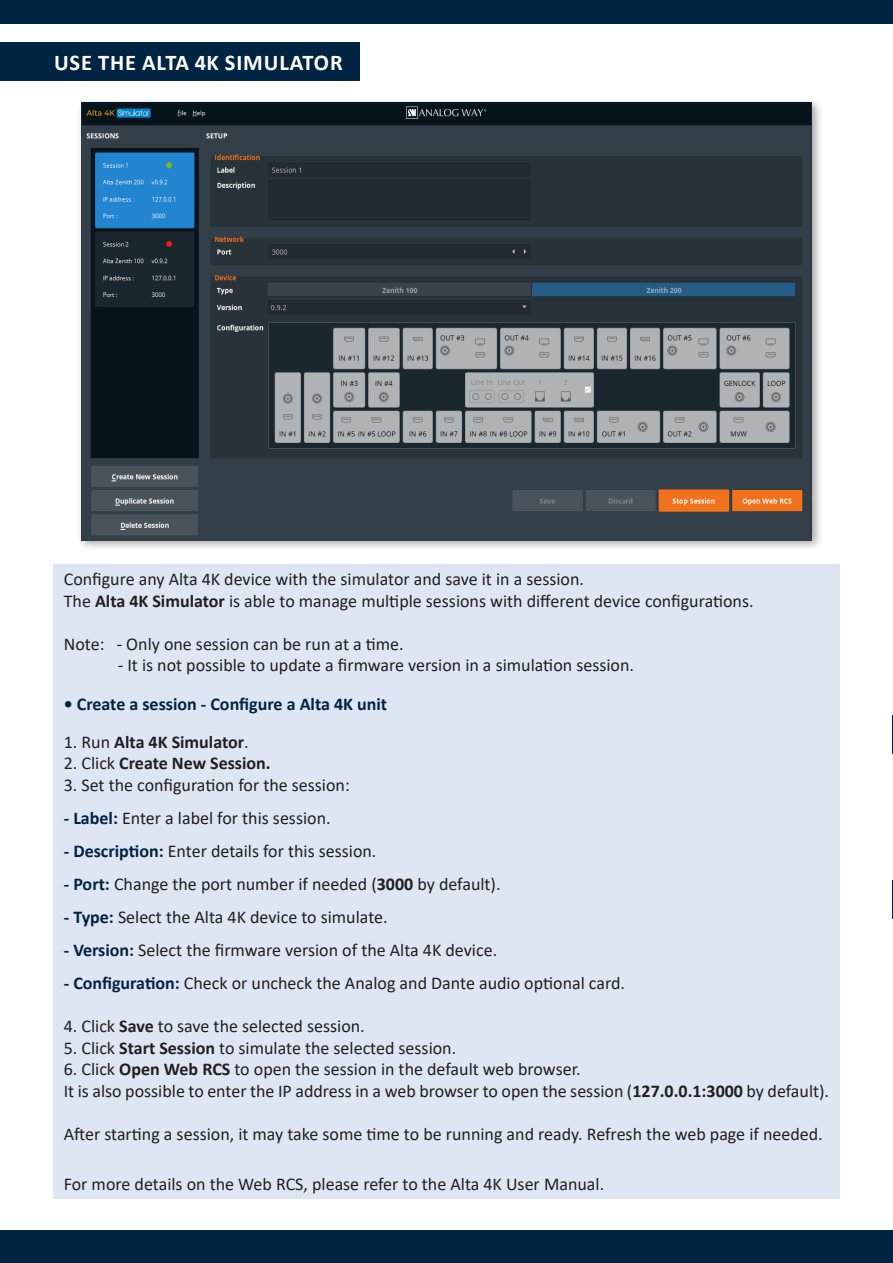
<style>
.page{position:relative;width:893px;height:1263px;background:#fff}
.page>*{position:absolute;margin:0;border:0;box-sizing:border-box;transform-origin:0 0}
.t1{font:700 22.5px "Calibri";letter-spacing:.04em;color:#fff}
.calibri-noir-12{font:18px "Calibri";color:#231f20}
.calibri-noir-12-2{font:700 18px "Calibri";color:#231f20}
.calibri-noir-12-3{font:700 18px "Calibri";color:#002442}
.s1{font-weight:700}
.s2{font-weight:400}
.s3{font-weight:700;color:#002442}
</style>
<div class="page">
<div style="left:0;top:0;width:893px;height:24px;background:#002442"></div>
<div style="left:0;top:1231px;width:893px;height:32px;background:#002442"></div>
<div style="left:53px;top:564px;width:787px;height:635px;background:#dee5f3"></div>
<div style="left:0;top:43px;width:360px;height:38px;background:#002442"></div>
<div style="left:76px;top:97px;width:747px;height:455px;background:#231f20;opacity:.4"></div>
<img style="left:81px;top:102px;width:731px;height:439px">
<hr style="left:892px;top:881px;width:1px;height:38px;background:#002442">
<hr style="left:892px;top:715px;width:1px;height:38px;background:#002442">
<p class="t1" style="left:54px;top:47px;width:290px">USE THE ALTA 4K SIMULATOR</p>
<p class="calibri-noir-12" style="left:64px;top:567px;width:522px">Configure any Alta 4K device with the simulator and save it in a session.</p>
<p class="calibri-noir-12" style="left:64px;top:588px;width:691px">The <span class="s1">Alta 4K Simulator</span> is able to manage multiple sessions with different device configurations.</p>
<p class="calibri-noir-12" style="left:64px;top:631px;width:341px">Note: - Only one session can be run at a time.</p>
<p class="calibri-noir-12" style="left:118px;top:653px;width:518px">- It is not possible to update a firmware version in a simulation session.</p>
<p class="calibri-noir-12-3" style="left:64px;top:691px;width:325px">• Create a session - Configure a Alta 4K unit</p>
<p class="calibri-noir-12-2" style="left:64px;top:729px;width:186px"><span class="s2">1. Run</span> Alta 4K Simulator<span class="s2">.</span></p>
<p class="calibri-noir-12-2" style="left:64px;top:750px;width:208px"><span class="s2">2. Click</span> Create New Session.</p>
<p class="calibri-noir-12" style="left:64px;top:772px;width:288px">3. Set the configuration for the session:</p>
<p class="calibri-noir-12" style="left:64px;top:805px;width:268px"><span class="s3">- Label:</span> Enter a label for this session.</p>
<p class="calibri-noir-12" style="left:64px;top:838px;width:314px"><span class="s3">- Description:</span> Enter details for this session.</p>
<p class="calibri-noir-12" style="left:64px;top:871px;width:438px"><span class="s3">- Port:</span> Change the port number if needed (<span class="s1">3000</span> by default).</p>
<p class="calibri-noir-12" style="left:64px;top:904px;width:325px"><span class="s3">- Type:</span> Select the Alta 4K device to simulate.</p>
<p class="calibri-noir-12" style="left:64px;top:937px;width:435px"><span class="s3">- Version:</span> Select the firmware version of the Alta 4K device.</p>
<p class="calibri-noir-12" style="left:64px;top:970px;width:563px"><span class="s3">- Configuration:</span> Check or uncheck the Analog and Dante audio optional card.</p>
<p class="calibri-noir-12" style="left:64px;top:1014px;width:303px">4. Click <span class="s1">Save</span> to save the selected session.</p>
<p class="calibri-noir-12" style="left:64px;top:1035px;width:394px">5. Click <span class="s1">Start Session</span> to simulate the selected session.</p>
<p class="calibri-noir-12" style="left:64px;top:1057px;width:518px">6. Click <span class="s1">Open Web RCS</span> to open the session in the default web browser.</p>
<p class="calibri-noir-12" style="left:64px;top:1078px;width:767px">It is also possible to enter the IP address in a web browser to open the session (<span class="s1">127.0.0.1:3000</span> by default).</p>
<p class="calibri-noir-12" style="left:64px;top:1122px;width:760px">After starting a session, it may take some time to be running and ready. Refresh the web page if needed.</p>
<p class="calibri-noir-12" style="left:64px;top:1171px;width:542px">For more details on the Web RCS, please refer to the Alta 4K User Manual.</p>
</div>
